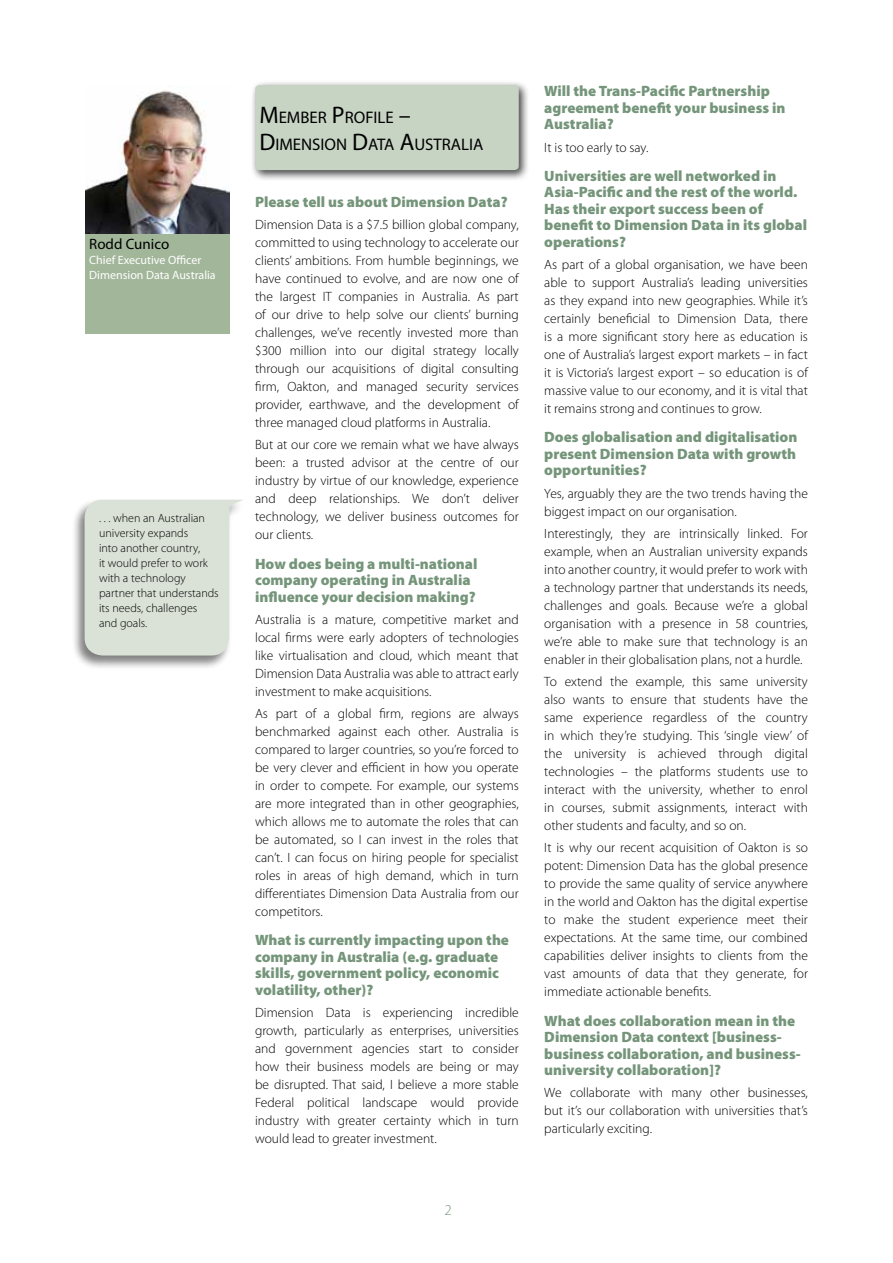
<style>
.page{position:relative;width:893px;height:1263px;background:#fff}
.page>*{position:absolute;margin:0;border:0;box-sizing:border-box;transform-origin:0 0}
.t1{font:16.8px/27px "Myriad Pro";color:#000}
.t2{font:900 15px/16.5px "Myriad Pro";color:#75957a}
.t3{font:15px "Myriad Pro";color:#000}
.t4{font:300 15px "Myriad Pro";color:#75957a}
.t5{font:300 13.5px/18px "Myriad Pro";color:#000;text-align:justify}
.t6{font:300 12px/15px "Myriad Pro";color:#000}
.t7{font:12px/15px "Myriad Pro";color:#fff}
.s1{font-size:24px}
</style>
<div class="page">
<img style="left:85px;top:90px;width:145px;height:144px">
<div style="left:85px;top:234px;width:145px;height:100px;background:#a2b69a"></div>
<div style="left:250px;top:80px;width:280px;height:101px;background:#000;opacity:.75"></div>
<div style="left:255px;top:85px;width:264px;height:85px;background:#c7d3c3;border-radius:4px"></div>
<div style="left:71px;top:498px;width:174px;height:172px;background:#000;opacity:.5"></div>
<svg style="left:85px;top:500px;width:159px;height:155px;background:#dce4da"></svg>
<p class="t3" style="left:89px;top:235px;width:81px">Rodd Cunico</p>
<p class="t7" style="left:89px;top:253px;width:128px">Chief Executive Officer<br>Dimension Data Australia</p>
<p class="t6" style="left:99px;top:510px;width:121px">. . . when an Australian university expands<br>into another country,<br>it would prefer to work with a technology partner that understands its needs, challenges and goals.</p>
<p class="t1" style="left:259px;top:104px;width:226px"><span class="s1">M</span>EMBER <span class="s1">P</span>ROFILE <span class="s1">–<br>D</span>IMENSION <span class="s1">D</span>ATA <span class="s1">A</span>USTRALIA</p>
<p class="t2" style="left:255px;top:194px;width:254px">Please tell us about Dimension Data?</p>
<p class="t5" style="left:255px;top:216px;width:265px">Dimension Data is a $7.5 billion global company, committed to using technology to accelerate our clients’ ambitions. From humble beginnings, we have continued to evolve, and are now one of the largest IT companies in Australia. As part of our drive to help solve our clients’ burning challenges, we’ve recently invested more than $300 million into our digital strategy locally through our acquisitions of digital consulting firm, Oakton, and managed security services provider, earthwave, and the development of three managed cloud platforms in Australia.</p>
<p class="t5" style="left:255px;top:436px;width:265px">But at our core we remain what we have always been: a trusted advisor at the centre of our industry by virtue of our knowledge, experience and deep relationships. We don’t deliver technology, we deliver business outcomes for our clients.</p>
<p class="t2" style="left:255px;top:555px;width:224px">How does being a multi-national company operating in Australia influence your decision making?</p>
<p class="t5" style="left:255px;top:611px;width:265px">Australia is a mature, competitive market and local firms were early adopters of technologies like virtualisation and cloud, which meant that Dimension Data Australia was able to attract early investment to make acquisitions.</p>
<p class="t5" style="left:255px;top:705px;width:265px">As part of a global firm, regions are always benchmarked against each other. Australia is compared to larger countries, so you’re forced to be very clever and efficient in how you operate in order to compete. For example, our systems are more integrated than in other geographies, which allows me to automate the roles that can be automated, so I can invest in the roles that can’t. I can focus on hiring people for specialist roles in areas of high demand, which in turn differentiates Dimension Data Australia from our competitors.</p>
<p class="t2" style="left:255px;top:932px;width:255px">What is currently impacting upon the company in Australia (e.g. graduate skills, government policy, economic volatility, other)?</p>
<p class="t5" style="left:255px;top:1004px;width:265px">Dimension Data is experiencing incredible growth, particularly as enterprises, universities and government agencies start to consider how their business models are being or may be disrupted. That said, I believe a more stable Federal political landscape would provide industry with greater certainty which in turn would lead to greater investment.</p>
<p class="t4" style="left:445px;top:1201px;width:9px">2</p>
<p class="t2" style="left:544px;top:83px;width:243px">Will the Trans-Pacific Partnership agreement benefit your business in<br>Australia?</p>
<p class="t5" style="left:544px;top:138px;width:106px">It is too early to say.</p>
<p class="t2" style="left:544px;top:168px;width:264px">Universities are well networked in<br>Asia-Pacific and the rest of the world.<br>Has their export success been of benefit to Dimension Data in its global operations?</p>
<p class="t5" style="left:544px;top:256px;width:265px">As part of a global organisation, we have been able to support Australia’s leading universities as they expand into new geographies. While it’s certainly beneficial to Dimension Data, there is a more significant story here as education is one of Australia’s largest export markets – in fact it is Victoria’s largest export – so education is of massive value to our economy, and it is vital that it remains strong and continues to grow.</p>
<p class="t2" style="left:544px;top:429px;width:255px;text-align:justify">Does globalisation and digitalisation present Dimension Data with growth opportunities?</p>
<p class="t5" style="left:544px;top:484px;width:265px">Yes, arguably they are the two trends having the biggest impact on our organisation.</p>
<p class="t5" style="left:544px;top:525px;width:265px">Interestingly, they are intrinsically linked. For example, when an Australian university expands into another country, it would prefer to work with a technology partner that understands its needs, challenges and goals. Because we’re a global organisation with a presence in 58 countries, we’re able to make sure that technology is an enabler in their globalisation plans, not a hurdle.</p>
<p class="t5" style="left:544px;top:673px;width:265px">To extend the example, this same university also wants to ensure that students have the same experience regardless of the country in which they’re studying. This ‘single view’ of the university is achieved through digital technologies – the platforms students use to interact with the university, whether to enrol in courses, submit assignments, interact with other students and faculty, and so on.</p>
<p class="t5" style="left:544px;top:839px;width:265px">It is why our recent acquisition of Oakton is so potent: Dimension Data has the global presence to provide the same quality of service anywhere in the world and Oakton has the digital expertise to make the student experience meet their expectations. At the same time, our combined capabilities deliver insights to clients from the vast amounts of data that they generate, for immediate actionable benefits.</p>
<p class="t2" style="left:544px;top:1012px;width:258px">What does collaboration mean in the Dimension Data context [business&shy;business collaboration, and business&shy;university collaboration]?</p>
<p class="t5" style="left:544px;top:1084px;width:265px">We collaborate with many other businesses, but it’s our collaboration with universities that’s particularly exciting.</p>
</div>
